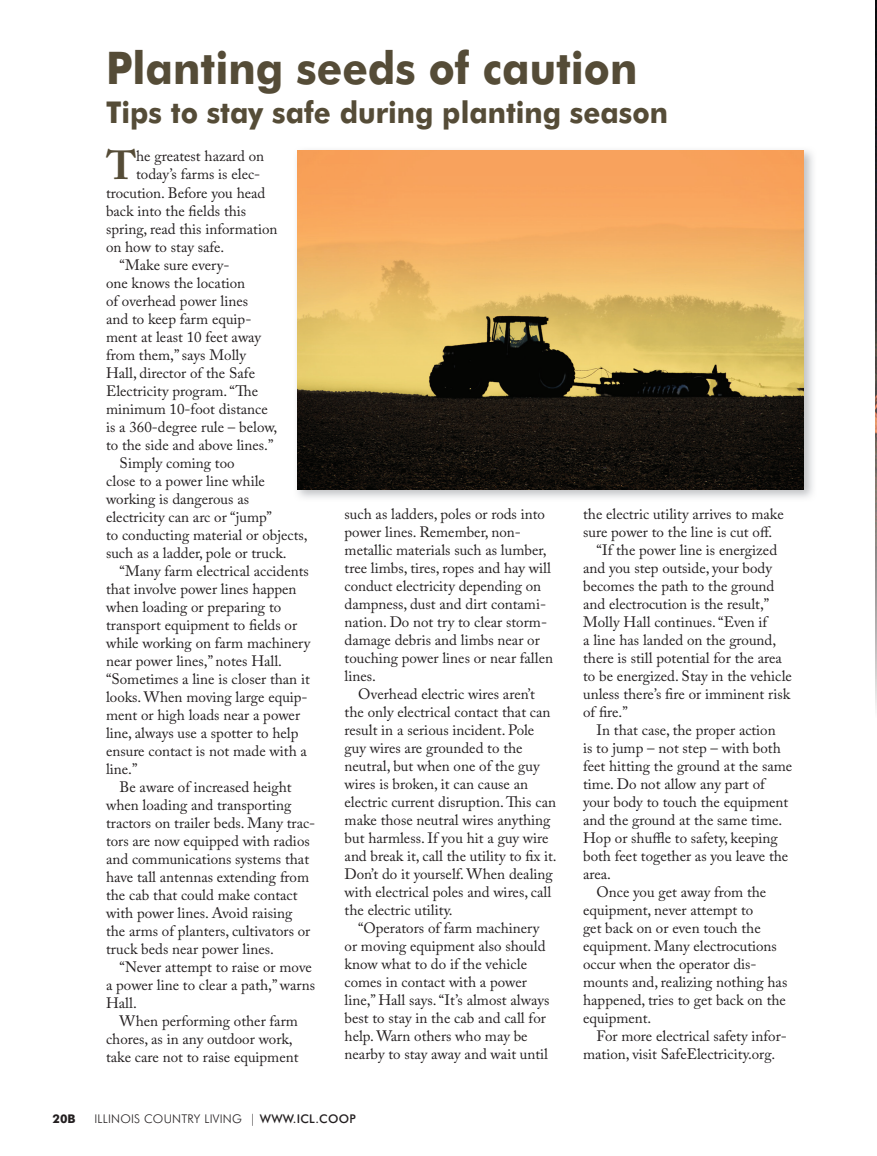
<style>
.page{position:relative;width:877px;height:1156px;background:#fff}
.page>*{position:absolute;margin:0;border:0;box-sizing:border-box;transform-origin:0 0}
.t1{font:700 45px "Futura BT";color:#554c37;scale:.93 1}
.t2{font:700 40.35px "Adobe Caslon Pro";color:#554c37}
.t3{font:700 30px "Futura BT";color:#554c37;scale:.93 1}
.t4{font:15px/18px "Adobe Caslon Pro";color:#231f20}
.t5{font:300 12px "Futura BT";letter-spacing:.02em;color:#231f20}
.t6{font:700 12px "Futura BT";color:#231f20}
.s1{font-weight:500}
</style>
<div class="page">
<img style="left:297px;top:150px;width:516px;height:348px">
<img style="left:297px;top:150px;width:507px;height:339px">
<img style="left:876px;top:1px;width:1px;height:708px">
<h1 class="t1" style="left:106px;top:41px;width:573px">Planting seeds of caution</h1>
<h3 class="t3" style="left:106px;top:94px;width:606px">Tips to stay safe during planting season</h3>
<h2 class="t2" style="left:106px;top:142px;width:31px">T</h2>
<p class="t4" style="left:136px;top:147px;width:129px">he greatest hazard on</p>
<p class="t4" style="left:136px;top:165px;width:126px">today’s farms is elec-</p>
<p class="t4" style="left:106px;top:183px;width:161px">trocution. Before you head</p>
<p class="t4" style="left:106px;top:201px;width:142px">back into the fields this</p>
<p class="t4" style="left:106px;top:219px;width:173px">spring, read this information</p>
<p class="t4" style="left:106px;top:237px;width:120px">on how to stay safe.</p>
<p class="t4" style="left:120px;top:255px;width:111px">“Make sure every-</p>
<p class="t4" style="left:106px;top:273px;width:141px">one knows the location</p>
<p class="t4" style="left:106px;top:291px;width:144px">of overhead power lines</p>
<p class="t4" style="left:106px;top:309px;width:147px">and to keep farm equip-</p>
<p class="t4" style="left:106px;top:327px;width:157px">ment at least 10 feet away</p>
<p class="t4" style="left:106px;top:345px;width:142px">from them,” says Molly</p>
<p class="t4" style="left:106px;top:363px;width:151px">Hall, director of the Safe</p>
<p class="t4" style="left:106px;top:381px;width:154px">Electricity program. “The</p>
<p class="t4" style="left:106px;top:399px;width:163px">minimum 10-foot distance</p>
<p class="t4" style="left:106px;top:417px;width:173px">is a 360-degree rule – below,</p>
<p class="t4" style="left:106px;top:435px;width:169px">to the side and above lines.”</p>
<p class="t4" style="left:120px;top:453px;width:117px">Simply coming too</p>
<p class="t4" style="left:106px;top:471px;width:160px">close to a power line while</p>
<p class="t4" style="left:106px;top:489px;width:145px">working is dangerous as</p>
<p class="t4" style="left:106px;top:507px;width:167px">electricity can arc or “jump”</p>
<p class="t4" style="left:106px;top:525px;width:203px">to conducting material or objects,</p>
<p class="t4" style="left:106px;top:543px;width:182px">such as a ladder, pole or truck.</p>
<p class="t4" style="left:120px;top:561px;width:191px">“Many farm electrical accidents</p>
<p class="t4" style="left:106px;top:579px;width:192px">that involve power lines happen</p>
<p class="t4" style="left:106px;top:597px;width:177px">when loading or preparing to</p>
<p class="t4" style="left:106px;top:615px;width:193px">transport equipment to fields or</p>
<p class="t4" style="left:106px;top:633px;width:206px">while working on farm machinery</p>
<p class="t4" style="left:106px;top:651px;width:178px">near power lines,” notes Hall.</p>
<p class="t4" style="left:106px;top:669px;width:205px">“Sometimes a line is closer than it</p>
<p class="t4" style="left:106px;top:687px;width:203px">looks. When moving large equip-</p>
<p class="t4" style="left:106px;top:705px;width:196px">ment or high loads near a power</p>
<p class="t4" style="left:106px;top:723px;width:194px">line, always use a spotter to help</p>
<p class="t4" style="left:106px;top:741px;width:202px">ensure contact is not made with a</p>
<p class="t4" style="left:106px;top:759px;width:33px">line.”</p>
<p class="t4" style="left:120px;top:777px;width:174px">Be aware of increased height</p>
<p class="t4" style="left:106px;top:795px;width:187px">when loading and transporting</p>
<p class="t4" style="left:106px;top:813px;width:211px">tractors on trailer beds. Many trac-</p>
<p class="t4" style="left:106px;top:831px;width:205px">tors are now equipped with radios</p>
<p class="t4" style="left:106px;top:849px;width:205px">and communications systems that</p>
<p class="t4" style="left:106px;top:867px;width:205px">have tall antennas extending from</p>
<p class="t4" style="left:106px;top:885px;width:193px">the cab that could make contact</p>
<p class="t4" style="left:106px;top:903px;width:188px">with power lines. Avoid raising</p>
<p class="t4" style="left:106px;top:921px;width:206px">the arms of planters, cultivators or</p>
<p class="t4" style="left:106px;top:939px;width:169px">truck beds near power lines.</p>
<p class="t4" style="left:120px;top:957px;width:194px">“Never attempt to raise or move</p>
<p class="t4" style="left:106px;top:975px;width:210px">a power line to clear a path,” warns</p>
<p class="t4" style="left:106px;top:993px;width:32px">Hall.</p>
<p class="t4" style="left:120px;top:1011px;width:180px">When performing other farm</p>
<p class="t4" style="left:106px;top:1029px;width:188px">chores, as in any outdoor work,</p>
<p class="t4" style="left:106px;top:1047px;width:194px">take care not to raise equipment</p>
<p class="t4" style="left:345px;top:504px;width:210px">such as ladders, poles or rods into power lines. Remember, non&shy;metallic materials such as lumber, tree limbs, tires, ropes and hay will conduct electricity depending on dampness, dust and dirt contami&shy;nation. Do not try to clear storm&shy;damage debris and limbs near or touching power lines or near fallen lines.</p>
<p class="t4" style="left:345px;top:684px;width:214px;text-indent:14px">Overhead electric wires aren’t the only electrical contact that can result in a serious incident. Pole guy wires are grounded to the neutral, but when one of the guy wires is broken, it can cause an electric current disruption. This can make those neutral wires anything but harmless. If you hit a guy wire and break it, call the utility to fix it.<br>Don’t do it yourself. When dealing with elec trical poles and wires, call the electric utility.</p>
<p class="t4" style="left:345px;top:918px;width:206px;text-indent:14px">“Operators of farm machinery or moving equipment also should know what to do if the vehicle comes in contact with a power line,” Hall says. “It’s almost always best to stay in the cab and call for help. Warn others who may be nearby to stay away and wait until</p>
<p class="t4" style="left:583px;top:504px;width:202px">the electric utility arrives to make</p>
<p class="t4" style="left:583px;top:522px;width:191px">sure power to the line is cut off.</p>
<p class="t4" style="left:597px;top:540px;width:182px">“If the power line is energized</p>
<p class="t4" style="left:583px;top:558px;width:190px">and you step outside, your body</p>
<p class="t4" style="left:583px;top:576px;width:193px">becomes the path to the ground</p>
<p class="t4" style="left:583px;top:594px;width:188px">and electrocution is the result,”</p>
<p class="t4" style="left:583px;top:612px;width:186px">Molly Hall continues. “Even if</p>
<p class="t4" style="left:583px;top:630px;width:195px">a line has landed on the ground,</p>
<p class="t4" style="left:583px;top:648px;width:200px">there is still potential for the area</p>
<p class="t4" style="left:583px;top:666px;width:210px">to be energized. Stay in the vehicle</p>
<p class="t4" style="left:583px;top:684px;width:209px">unless there’s fire or imminent risk</p>
<p class="t4" style="left:583px;top:702px;width:46px">of fire.”</p>
<p class="t4" style="left:597px;top:720px;width:181px">In that case, the proper action</p>
<p class="t4" style="left:583px;top:738px;width:199px">is to jump – not step – with both</p>
<p class="t4" style="left:583px;top:756px;width:211px">feet hitting the ground at the same</p>
<p class="t4" style="left:583px;top:774px;width:183px">time. Do not allow any part of</p>
<p class="t4" style="left:583px;top:792px;width:207px">your body to touch the equipment</p>
<p class="t4" style="left:583px;top:810px;width:201px">and the ground at the same time.</p>
<p class="t4" style="left:583px;top:828px;width:196px">Hop or shuffle to safety, keeping</p>
<p class="t4" style="left:583px;top:846px;width:207px">both feet together as you leave the</p>
<p class="t4" style="left:583px;top:864px;width:29px">area.</p>
<p class="t4" style="left:597px;top:882px;width:171px">Once you get away from the</p>
<p class="t4" style="left:583px;top:900px;width:172px">equipment, never attempt to</p>
<p class="t4" style="left:583px;top:918px;width:179px">get back on or even touch the</p>
<p class="t4" style="left:583px;top:936px;width:195px">equipment. Many electrocutions</p>
<p class="t4" style="left:583px;top:954px;width:175px">occur when the operator dis-</p>
<p class="t4" style="left:583px;top:972px;width:206px">mounts and, realizing nothing has</p>
<p class="t4" style="left:583px;top:990px;width:204px">happened, tries to get back on the</p>
<p class="t4" style="left:583px;top:1008px;width:70px">equipment.</p>
<p class="t4" style="left:597px;top:1026px;width:192px">For more electrical safety infor-</p>
<p class="t4" style="left:583px;top:1044px;width:194px">mation, visit SafeElectricity.org.</p>
<p class="t6" style="left:53px;top:1111px;width:25px">20B</p>
<p class="t5" style="left:94px;top:1111px;width:263px">ILLINOIS COUNTRY LIVING | <span class="s1">WWW.ICL.COOP</span></p>
</div>
